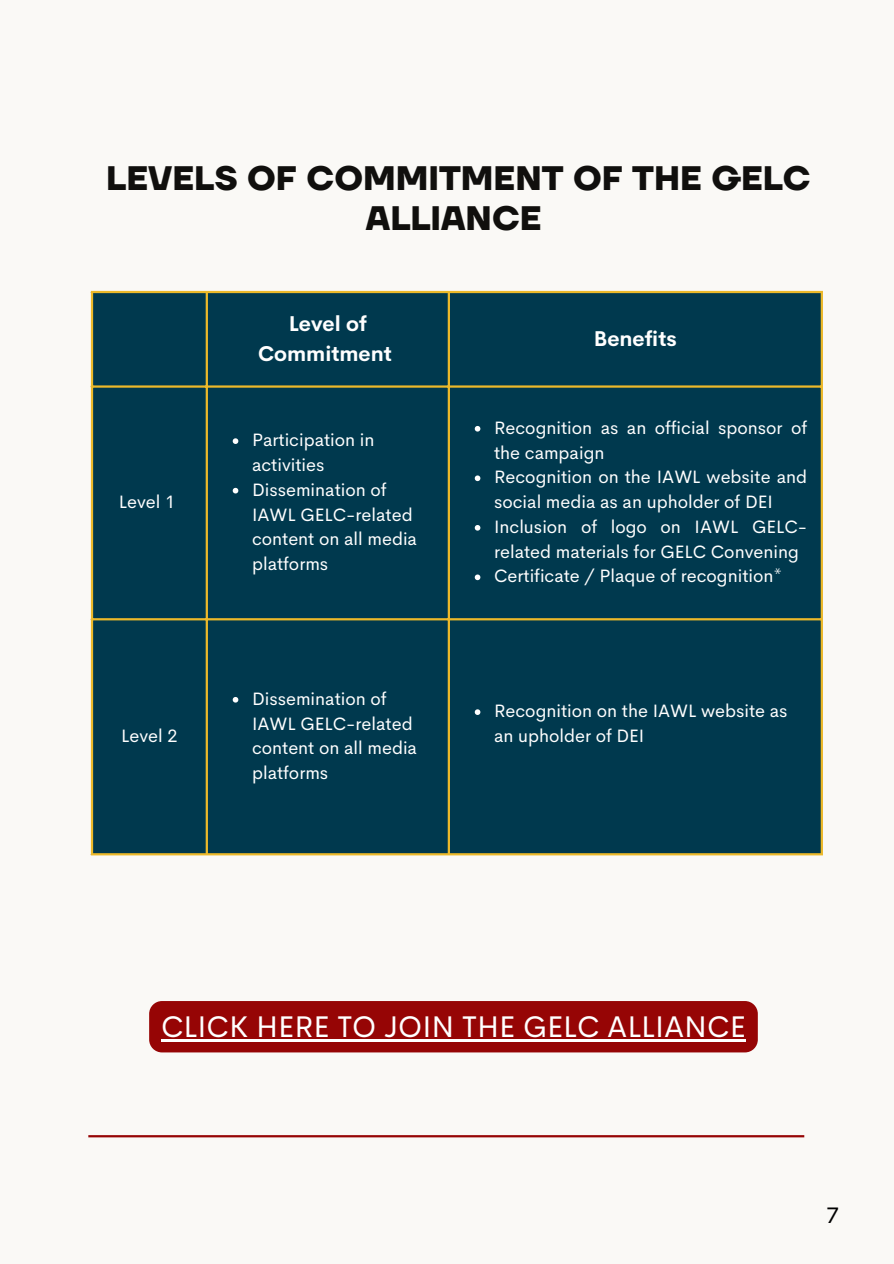
<style>
.page{position:relative;width:894px;height:1264px;background:#fff}
.page>*{position:absolute;margin:0;border:0;box-sizing:border-box;transform-origin:0 0}
.t1{font:700 33.75px/40.3px "TT Firs Neue";color:#100f0d;text-align:center}
.t2{font:30px "Cerebri Sans";color:#fff}
.t3{font:22.5px "Cerebri Sans";color:#000}
.t4{font:700 21px/29.2px "Cerebri Sans";color:#fff;text-align:center}
.t5{font:18px/24.8px "Cerebri Sans";color:#fff}
</style>
<div class="page">
<div style="left:0;top:0;width:893px;height:1263px;background:#faf9f6"></div>
<hr style="left:88px;top:1135px;width:716px;height:2px;background:#960505">
<div style="left:93px;top:293px;width:727px;height:560px;background:#00394e"></div>
<svg style="left:233px;top:438px;width:5px;height:6px"></svg>
<svg style="left:233px;top:488px;width:5px;height:5px"></svg>
<svg style="left:474px;top:426px;width:6px;height:5px"></svg>
<svg style="left:474px;top:475px;width:6px;height:6px"></svg>
<svg style="left:474px;top:525px;width:6px;height:5px"></svg>
<svg style="left:474px;top:574px;width:6px;height:6px"></svg>
<svg style="left:233px;top:697px;width:5px;height:5px"></svg>
<svg style="left:474px;top:709px;width:6px;height:6px"></svg>
<hr style="left:91px;top:293px;width:2px;height:560px;background:#ecb92a">
<hr style="left:206px;top:293px;width:2px;height:560px;background:#ecb92a">
<hr style="left:447px;top:293px;width:3px;height:560px;background:#ecb92a">
<hr style="left:820px;top:293px;width:2px;height:560px;background:#ecb92a">
<hr style="left:91px;top:291px;width:731px;height:2px;background:#ecb92a">
<hr style="left:91px;top:385px;width:731px;height:2px;background:#ecb92a">
<hr style="left:91px;top:618px;width:731px;height:2px;background:#ecb92a">
<hr style="left:91px;top:853px;width:731px;height:2px;background:#ecb92a">
<div style="left:149px;top:1001px;width:608px;height:51px;background:#960505;border-radius:13px"></div>
<hr style="left:161px;top:1039px;width:584px;height:2px;background:#fff">
<p class="t1" style="left:106px;top:159px;width:705px">LEVELS OF COMMITMENT OF THE GELC<br>ALLIANCE</p>
<p class="t5" style="left:119px;top:489px;width:58px">Level 1</p>
<p class="t5" style="left:121px;top:723px;width:58px">Level 2</p>
<h1 class="t4" style="left:258px;top:309px;width:135px">Level of<br>Commitment</h1>
<p class="t5" style="left:252px;top:427px;width:124px">Participation in activities</p>
<p class="t5" style="left:252px;top:477px;width:166px">Dissemination of<br>IAWL GELC-related content on all media platforms</p>
<p class="t5" style="left:252px;top:686px;width:166px">Dissemination of<br>IAWL GELC-related content on all media platforms</p>
<p class="t4" style="left:593px;top:324px;width:84px">Benefits</p>
<p class="t5" style="left:494px;top:415px;width:314px">Recognition as an official sponsor of the campaign</p>
<p class="t5" style="left:494px;top:464px;width:314px">Recognition on the IAWL website and social media as an upholder of DEI</p>
<p class="t5" style="left:494px;top:514px;width:314px">Inclusion of logo on IAWL GELC&shy;related materials for GELC Convening</p>
<p class="t5" style="left:494px;top:563px;width:289px">Certificate / Plaque of recognition*</p>
<p class="t5" style="left:494px;top:698px;width:295px">Recognition on the IAWL website as an upholder of DEI</p>
<p class="t2" style="left:161px;top:1007px;width:586px">CLICK HERE TO JOIN THE GELC ALLIANCE</p>
<p class="t3" style="left:826px;top:1200px;width:14px">7</p>
</div>
